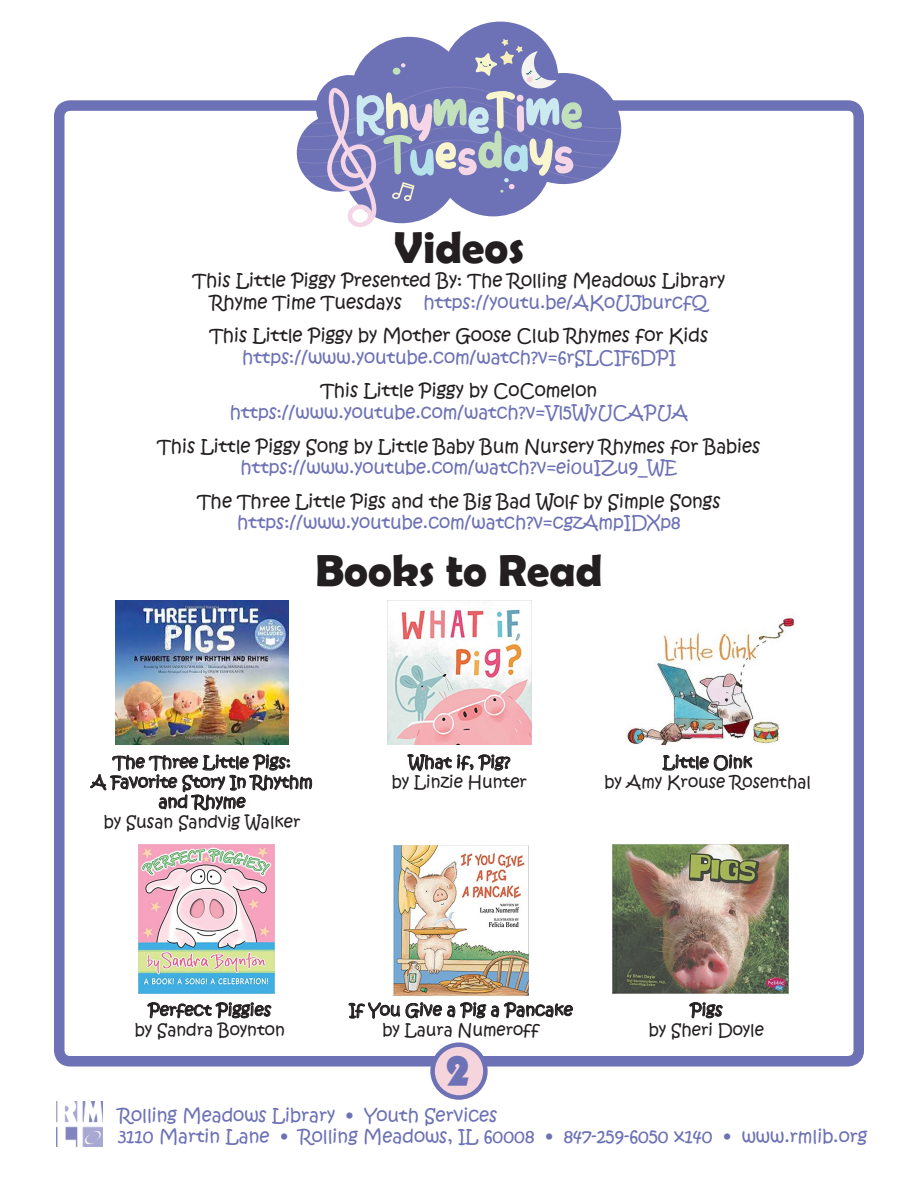
<style>
.page{position:relative;width:918px;height:1188px;background:#fff}
.page>*{position:absolute;margin:0;border:0;box-sizing:border-box;transform-origin:0 0}
.t1{font:700 45px "Berlin Sans FB Demi";color:#231f20}
.t2{font:900 43.5px "Kabob";color:#6d71b5}
.t3{font:18px "Kristen ITC";color:#6d71b5}
.t4{font:18px "Kristen ITC";color:#231f20}
.t5{font:16.5px/19.8px "Kristen ITC";color:#231f20;text-align:center}
.s1{color:#231f20}
</style>
<div class="page">
<div style="left:54px;top:100px;width:810px;height:966px;border:10px solid #6d71b5;border-radius:11px"></div>
<svg style="left:296px;top:21px;width:326px;height:135px"></svg>
<svg style="left:297px;top:39px;width:324px;height:188px"></svg>
<img style="left:57px;top:1102px;width:46px;height:45px">
<div style="left:433px;top:1045px;width:52px;height:53px;background:#f5d4db;border-radius:50%"></div>
<div style="left:430px;top:1042px;width:58px;height:58px;border:4px solid #6d71b5;border-radius:50%"></div>
<svg style="left:147px;top:1002px;width:125px;height:17px"></svg>
<svg style="left:348px;top:1002px;width:225px;height:17px"></svg>
<img style="left:139px;top:844px;width:136px;height:149px">
<img style="left:393px;top:845px;width:136px;height:151px">
<img style="left:612px;top:844px;width:177px;height:149px">
<svg style="left:689px;top:1002px;width:34px;height:17px"></svg>
<svg style="left:90px;top:754px;width:223px;height:57px"></svg>
<img style="left:116px;top:600px;width:172px;height:144px">
<svg style="left:407px;top:754px;width:104px;height:18px"></svg>
<img style="left:388px;top:600px;width:143px;height:144px">
<img style="left:627px;top:618px;width:168px;height:126px">
<svg style="left:662px;top:754px;width:91px;height:17px"></svg>
<p class="t1" style="left:394px;top:222px;width:132px">Videos</p>
<p class="t4" style="left:193px;top:269px;width:534px">This Little Piggy Presented By: The Rolling Meadows Library</p>
<p class="t3" style="left:210px;top:290px;width:499px"><span class="s1">Rhyme Time Tuesdays</span> https://youtu.be/AKoUJburcfQ</p>
<p class="t4" style="left:210px;top:324px;width:500px">This Little Piggy by Mother Goose Club Rhymes for Kids</p>
<p class="t3" style="left:242px;top:345px;width:435px">https://www.youtube.com/watch?v=6rSLCIF6DPI</p>
<p class="t4" style="left:321px;top:379px;width:278px">This Little Piggy by CoComelon</p>
<p class="t3" style="left:230px;top:401px;width:460px">https://www.youtube.com/watch?v=Vl5WyUCAPUA</p>
<p class="t4" style="left:158px;top:434px;width:604px">This Little Piggy Song by Little Baby Bum Nursery Rhymes for Babies</p>
<p class="t3" style="left:241px;top:456px;width:438px">https://www.youtube.com/watch?v=ei0uIZu9_WE</p>
<p class="t4" style="left:197px;top:489px;width:525px">The Three Little Pigs and the Big Bad Wolf by Simple Songs</p>
<p class="t3" style="left:237px;top:511px;width:445px">https://www.youtube.com/watch?v=cgzAmpIDXp8</p>
<p class="t1" style="left:316px;top:544px;width:288px">Books to Read</p>
<p class="t5" style="left:113px;top:753px;width:179px">The Three Little Pigs:</p>
<p class="t5" style="left:91px;top:772px;width:223px">A Favorite Story In Rhythm and Rhyme</p>
<p class="t5" style="left:104px;top:812px;width:198px">by Susan Sandvig Walker</p>
<p class="t5" style="left:409px;top:753px;width:103px">What if, Pig?</p>
<p class="t5" style="left:392px;top:772px;width:137px">by Linzie Hunter</p>
<p class="t5" style="left:663px;top:753px;width:91px">Little Oink</p>
<p class="t5" style="left:604px;top:772px;width:208px">by Amy Krouse Rosenthal</p>
<p class="t5" style="left:148px;top:1000px;width:124px">Perfect Piggies</p>
<p class="t5" style="left:135px;top:1020px;width:152px">by Sandra Boynton</p>
<p class="t5" style="left:349px;top:1000px;width:225px">If You Give a Pig a Pancake</p>
<p class="t5" style="left:383px;top:1020px;width:158px">by Laura Numeroff</p>
<p class="t2" style="left:445px;top:1045px;width:25px">2</p>
<p class="t5" style="left:690px;top:1000px;width:34px">Pigs</p>
<p class="t5" style="left:649px;top:1020px;width:117px">by Sheri Doyle</p>
<p class="t3" style="left:118px;top:1103px;width:381px">Rolling Meadows Library • Youth Services</p>
<p class="t3" style="left:118px;top:1125px;width:751px">3110 Martin Lane • Rolling Meadows, IL 60008 • 847-259-6050 x140 • www.rmlib.org</p>
</div>
